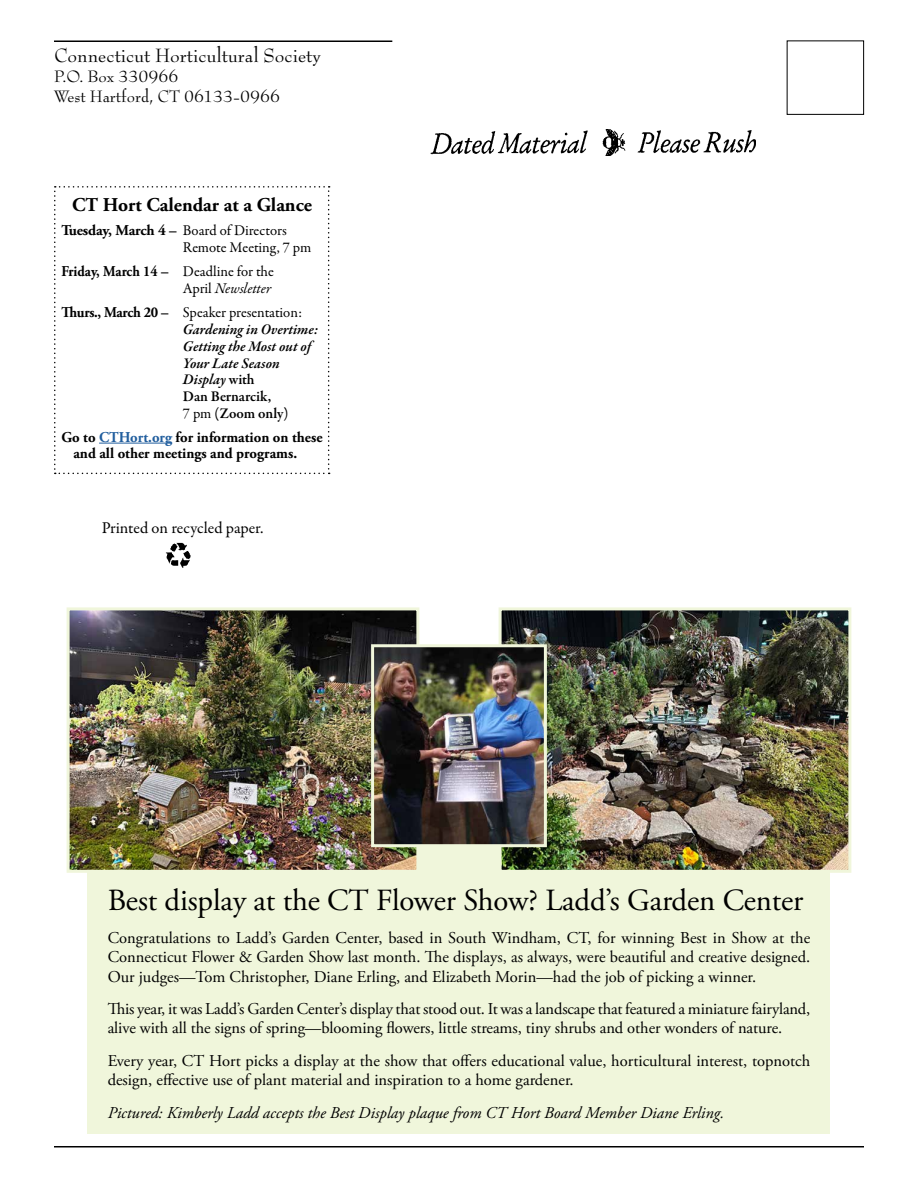
<style>
.page{position:relative;width:918px;height:1188px;background:#fff}
.page>*{position:absolute;margin:0;border:0;box-sizing:border-box;transform-origin:0 0}
.t1{font:30.75px "Adobe Garamond Pro";letter-spacing:-.005em;color:#000}
.t2{font:21px "Bernhard Modern Std";color:#000}
.t3{font:700 19.5px "Adobe Garamond Pro";color:#000}
.t4{font:18px/19.8px "Bernhard Modern Std";color:#000}
.t5{font:16.5px/19.5px "Adobe Garamond Pro";color:#000}
.t6{font:italic 16.5px "Adobe Garamond Pro";color:#000}
.t7{font:16.5px "Garamond Premr Pro";color:#000}
.t8{font:15px/17.2px "Garamond Premr Pro";letter-spacing:-.005em;color:#000}
.t9{font:italic 600 15px/16.8px "Garamond Premr Pro";color:#000}
.t10{font:700 15px/16.8px "Adobe Garamond Pro";color:#000}
.t11{font:700 15px "Adobe Garamond Pro";color:#000;scale:.92 1}
.s1{font-family:"Adobe Garamond Pro";font-weight:700}
.s2{font-family:"Garamond Premr Pro";font-weight:400}
.s3{font-style:italic}
.s4{font-style:normal}
.s5{font-weight:400;font-style:normal}
.s6{color:#215e9e}
</style>
<div class="page">
<hr style="left:54px;top:40px;width:338px;height:2px;background:#000">
<img style="left:431px;top:130px;width:325px;height:26px">
<div style="left:88px;top:706px;width:742px;height:428px;background:#f0f6db"></div>
<img style="left:165px;top:542px;width:26px;height:26px">
<svg style="left:54px;top:186px;width:276px;height:288px"></svg>
<hr style="left:99px;top:443px;width:73px;height:1px;background:#215e9e">
<div style="left:787px;top:40px;width:77px;height:75px;border:1px solid #000"></div>
<hr style="left:54px;top:1146px;width:810px;height:1px;background:#000">
<img style="left:71px;top:611px;width:344px;height:258px">
<div style="left:67px;top:607px;width:352px;height:266px;border:3px solid #f0f6db"></div>
<img style="left:503px;top:611px;width:344px;height:258px">
<div style="left:499px;top:607px;width:352px;height:266px;border:3px solid #f0f6db"></div>
<img style="left:375px;top:648px;width:168px;height:195px">
<div style="left:371px;top:644px;width:176px;height:203px;border:3px solid #f0f6db"></div>
<p class="t2" style="left:54px;top:44px;width:269px">Connecticut Horticultural Society</p>
<p class="t4" style="left:54px;top:67px;width:228px">P.O. Box 330966<br>West Hartford, CT 06133-0966</p>
<p class="t3" style="left:72px;top:194px;width:241px">CT Hort Calendar at a Glance</p>
<p class="t8" style="left:183px;top:222px;width:130px;text-indent:-121px"><span class="s1">Tuesday, March 4 –</span> Board of Directors<br>Remote Meeting, 7 pm</p>
<p class="t11" style="left:61px;top:263px;width:232px">Friday, March 14 – <span class="s2">Deadline for the</span></p>
<p class="t8" style="left:61px;top:277px;width:242px;line-height:24px;text-indent:122px">April <span class="s3">Newsletter<br></span><span class="s1">Thurs., March 20 –</span> Speaker presentation:</p>
<p class="t9" style="left:183px;top:322px;width:137px">Gardening in Overtime:<br>Getting the Most out of<br>Your Late Season<br>Display <span class="s4">with<br>Dan Bernarcik,<br></span><span class="s5">7 pm</span> <span class="s4">(Zoom only)</span></p>
<p class="t10" style="left:73px;top:429px;width:251px;text-indent:-12px">Go to <span class="s6">CTHort.org</span> for information on these and all other meetings and programs.</p>
<p class="t7" style="left:102px;top:518px;width:163px">Printed on recycled paper.</p>
<h1 class="t1" style="left:108px;top:882px;width:697px">Best display at the CT Flower Show? Ladd’s Garden Center</h1>
<p class="t5" style="left:108px;top:928px;width:704px;text-align:justify">Congratulations to Ladd’s Garden Center, based in South Windham, CT, for winning Best in Show at the Connecticut Flower &amp; Garden Show last month. The displays, as always, were beautiful and creative designed.<br>Our judges—Tom Christopher, Diane Erling, and Elizabeth Morin—had the job of picking a winner.</p>
<p class="t5" style="left:108px;top:1000px;width:704px">This year, it was Ladd’s Garden Center’s display that stood out. It was a landscape that featured a miniature fairyland, alive with all the signs of spring—blooming flowers, little streams, tiny shrubs and other wonders of nature.</p>
<p class="t5" style="left:108px;top:1051px;width:704px">Every year, CT Hort picks a display at the show that offers educational value, horticultural interest, topnotch design, effective use of plant material and inspiration to a home gardener.</p>
<p class="t6" style="left:108px;top:1102px;width:618px">Pictured: Kimberly Ladd accepts the Best Display plaque from CT Hort Board Member Diane Erling.</p>
</div>
